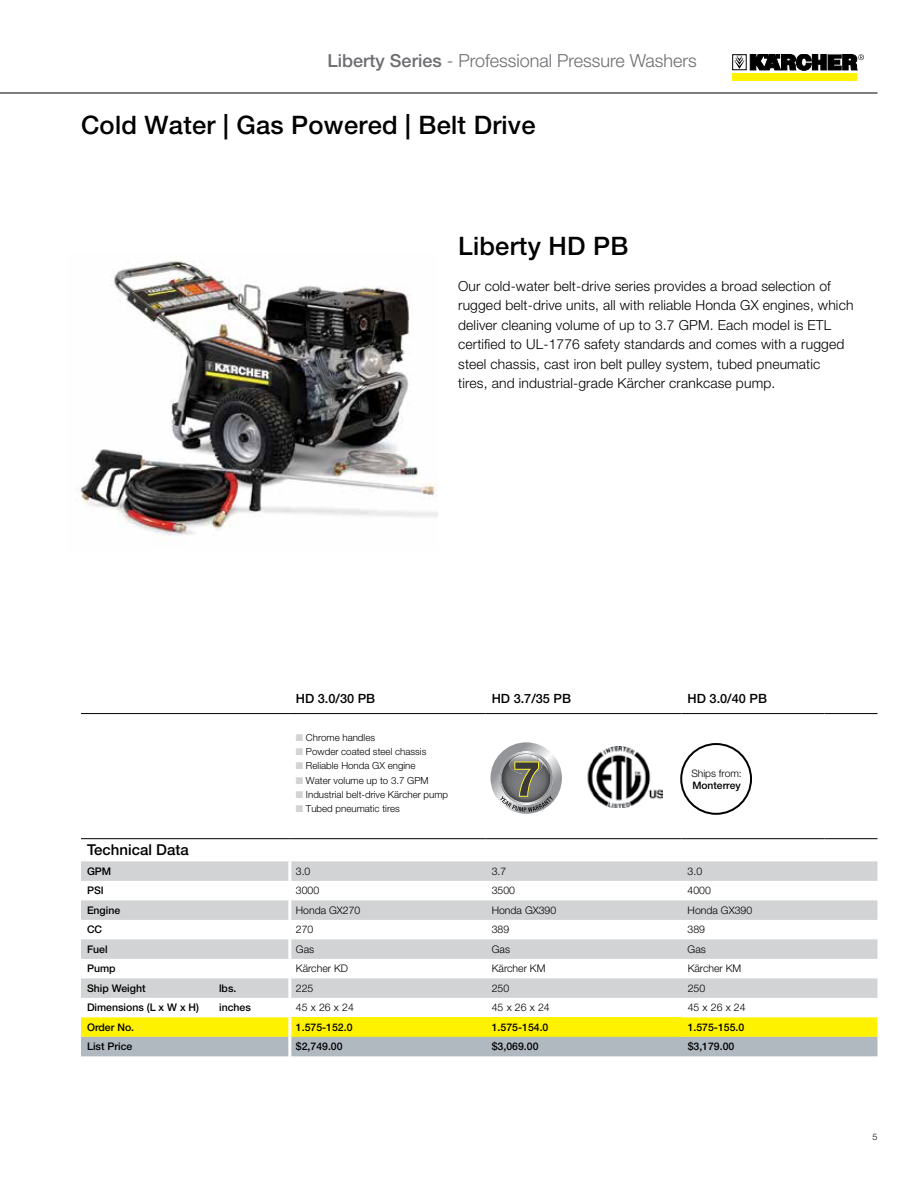
<style>
.page{position:relative;width:918px;height:1188px;background:#fff}
.page>*{position:absolute;margin:0;border:0;box-sizing:border-box;transform-origin:0 0}
.t1{font:500 25.5px "Helvetica Neue LT Pro";letter-spacing:.01em;color:#000}
.t2{font:300 18px "Helvetica Neue LT Pro";color:#6d6e71}
.t3{font:500 15px "Helvetica Neue LT Pro";color:#000}
.t4{font:300 13.8px/19.5px "Helvetica Neue LT Pro";letter-spacing:.01em;color:#000}
.t5{font:500 12.75px "Helvetica Neue LT Pro";color:#000}
.t6{font:500 10.5px "Helvetica Neue LT Pro";color:#000}
.t7{font:300 10.5px "Helvetica Neue LT Pro";color:#000}
.t8{font:300 10.35px "Helvetica Neue LT Pro";color:#000}
.t9{font:500 10.35px "Helvetica Neue LT Pro";color:#000}
.t10{font:300 9.75px "Helvetica Neue LT Pro";color:#000}
.t11{font:300 9px "Helvetica Neue LT Pro";color:#000}
.s1{font-weight:500}
.s2{color:#d1d3d4}
</style>
<div class="page">
<div style="left:732px;top:54px;width:14px;height:16px;border:1px solid #000"></div>
<div style="left:732px;top:74px;width:125px;height:7px;background:#fff200"></div>
<svg style="left:734px;top:54px;width:130px;height:20px"></svg>
<hr style="left:0;top:93px;width:878px;height:1px;background:#000">
<img style="left:77px;top:260px;width:361px;height:276px">
<svg style="left:81px;top:861px;width:797px;height:137px;fill:#d1d3d4"></svg>
<svg style="left:81px;top:1017px;width:797px;height:39px"></svg>
<hr style="left:81px;top:713px;width:132px;height:1px;background:#000">
<hr style="left:213px;top:713px;width:77px;height:1px;background:#000">
<hr style="left:290px;top:713px;width:196px;height:1px;background:#000">
<hr style="left:486px;top:713px;width:196px;height:1px;background:#000">
<hr style="left:682px;top:713px;width:143px;height:1px;background:#000">
<hr style="left:825px;top:713px;width:52px;height:1px;background:#000">
<hr style="left:81px;top:838px;width:132px;height:1px;background:#000">
<hr style="left:213px;top:838px;width:77px;height:1px;background:#000">
<hr style="left:290px;top:838px;width:196px;height:1px;background:#000">
<hr style="left:486px;top:838px;width:196px;height:1px;background:#000">
<hr style="left:682px;top:838px;width:143px;height:1px;background:#000">
<hr style="left:825px;top:838px;width:52px;height:1px;background:#000">
<hr style="left:288px;top:861px;width:3px;height:20px;background:#fff">
<hr style="left:288px;top:881px;width:3px;height:19px;background:#fff">
<hr style="left:288px;top:920px;width:3px;height:19px;background:#fff">
<hr style="left:288px;top:939px;width:3px;height:20px;background:#fff">
<hr style="left:288px;top:959px;width:3px;height:19px;background:#fff">
<hr style="left:288px;top:978px;width:3px;height:20px;background:#fff">
<hr style="left:288px;top:1017px;width:3px;height:20px;background:#fff">
<hr style="left:288px;top:900px;width:3px;height:20px;background:#fff">
<hr style="left:288px;top:1037px;width:3px;height:19px;background:#fff">
<svg style="left:491px;top:742px;width:71px;height:72px"></svg>
<img style="left:587px;top:746px;width:75px;height:61px">
<div style="left:577px;top:786px;width:13px;height:17px;background:#fff;border-radius:50%"></div>
<div style="left:680px;top:743px;width:72px;height:72px;border:2px solid #000;border-radius:50%"></div>
<h2 class="t2" style="left:328px;top:49px;width:371px"><span class="s1">Liberty Series</span> - Professional Pressure Washers</h2>
<h1 class="t1" style="left:81px;top:110px;width:456px">Cold Water | Gas Powered | Belt Drive</h1>
<h1 class="t1" style="left:458px;top:231px;width:172px">Liberty HD PB</h1>
<p class="t4" style="left:458px;top:276px;width:397px">Our cold-water belt-drive series provides a broad selection of rugged belt-drive units, all with reliable Honda GX engines, which deliver cleaning volume of up to 3.7 GPM. Each model is ETL certified to UL-1776 safety standards and comes with a rugged steel chassis, cast iron belt pulley system, tubed pneumatic<br>tires, and industrial-grade Kärcher crankcase pump.</p>
<p class="t5" style="left:296px;top:691px;width:81px">HD 3.0/30 PB</p>
<p class="t5" style="left:492px;top:691px;width:81px">HD 3.7/35 PB</p>
<p class="t5" style="left:688px;top:691px;width:81px">HD 3.0/40 PB</p>
<p class="t10" style="left:296px;top:732px;width:81px"><span class="s2">■</span> Chrome handles</p>
<p class="t10" style="left:296px;top:746px;width:132px"><span class="s2">■</span> Powder coated steel chassis</p>
<p class="t10" style="left:296px;top:760px;width:121px"><span class="s2">■</span> Reliable Honda GX engine</p>
<p class="t10" style="left:296px;top:774px;width:134px"><span class="s2">■</span> Water volume up to 3.7 GPM</p>
<p class="t10" style="left:296px;top:789px;width:154px"><span class="s2">■</span> Industrial belt-drive Kärcher pump</p>
<p class="t10" style="left:296px;top:803px;width:106px"><span class="s2">■</span> Tubed pneumatic tires</p>
<p class="t8" style="left:691px;top:767px;width:52px">Ships from:</p>
<p class="t9" style="left:692px;top:779px;width:50px">Monterrey</p>
<p class="t3" style="left:87px;top:841px;width:103px">Technical Data</p>
<p class="t6" style="left:87px;top:865px;width:26px">GPM</p>
<p class="t7" style="left:296px;top:865px;width:16px">3.0</p>
<p class="t7" style="left:492px;top:865px;width:16px">3.7</p>
<p class="t7" style="left:688px;top:865px;width:16px">3.0</p>
<p class="t6" style="left:87px;top:884px;width:18px">PSI</p>
<p class="t7" style="left:296px;top:884px;width:25px">3000</p>
<p class="t7" style="left:492px;top:884px;width:25px">3500</p>
<p class="t7" style="left:688px;top:884px;width:25px">4000</p>
<p class="t6" style="left:87px;top:904px;width:35px">Engine</p>
<p class="t7" style="left:296px;top:904px;width:66px">Honda GX270</p>
<p class="t7" style="left:492px;top:904px;width:66px">Honda GX390</p>
<p class="t7" style="left:688px;top:904px;width:66px">Honda GX390</p>
<p class="t6" style="left:87px;top:923px;width:17px">CC</p>
<p class="t7" style="left:296px;top:923px;width:19px">270</p>
<p class="t7" style="left:492px;top:923px;width:19px">389</p>
<p class="t7" style="left:688px;top:923px;width:19px">389</p>
<p class="t6" style="left:87px;top:943px;width:22px">Fuel</p>
<p class="t7" style="left:296px;top:943px;width:20px">Gas</p>
<p class="t7" style="left:492px;top:943px;width:20px">Gas</p>
<p class="t7" style="left:688px;top:943px;width:20px">Gas</p>
<p class="t6" style="left:87px;top:962px;width:30px">Pump</p>
<p class="t7" style="left:296px;top:962px;width:54px">Kärcher KD</p>
<p class="t7" style="left:492px;top:962px;width:55px">Kärcher KM</p>
<p class="t7" style="left:688px;top:962px;width:55px">Kärcher KM</p>
<p class="t6" style="left:87px;top:982px;width:60px">Ship Weight</p>
<p class="t6" style="left:219px;top:982px;width:19px">lbs.</p>
<p class="t7" style="left:296px;top:982px;width:19px">225</p>
<p class="t7" style="left:492px;top:982px;width:19px">250</p>
<p class="t7" style="left:688px;top:982px;width:19px">250</p>
<p class="t6" style="left:87px;top:1001px;width:114px">Dimensions (L x W x H)</p>
<p class="t6" style="left:219px;top:1001px;width:33px">inches</p>
<p class="t7" style="left:296px;top:1001px;width:59px">45 x 26 x 24</p>
<p class="t7" style="left:492px;top:1001px;width:59px">45 x 26 x 24</p>
<p class="t7" style="left:688px;top:1001px;width:59px">45 x 26 x 24</p>
<p class="t6" style="left:87px;top:1021px;width:49px">Order No.</p>
<p class="t6" style="left:296px;top:1021px;width:58px">1.575-152.0</p>
<p class="t6" style="left:492px;top:1021px;width:58px">1.575-154.0</p>
<p class="t6" style="left:688px;top:1021px;width:58px">1.575-155.0</p>
<p class="t6" style="left:87px;top:1040px;width:47px">List Price</p>
<p class="t6" style="left:296px;top:1040px;width:48px">$2,749.00</p>
<p class="t6" style="left:492px;top:1040px;width:48px">$3,069.00</p>
<p class="t6" style="left:688px;top:1040px;width:48px">$3,179.00</p>
<p class="t11" style="left:872px;top:1132px;width:7px">5</p>
</div>
